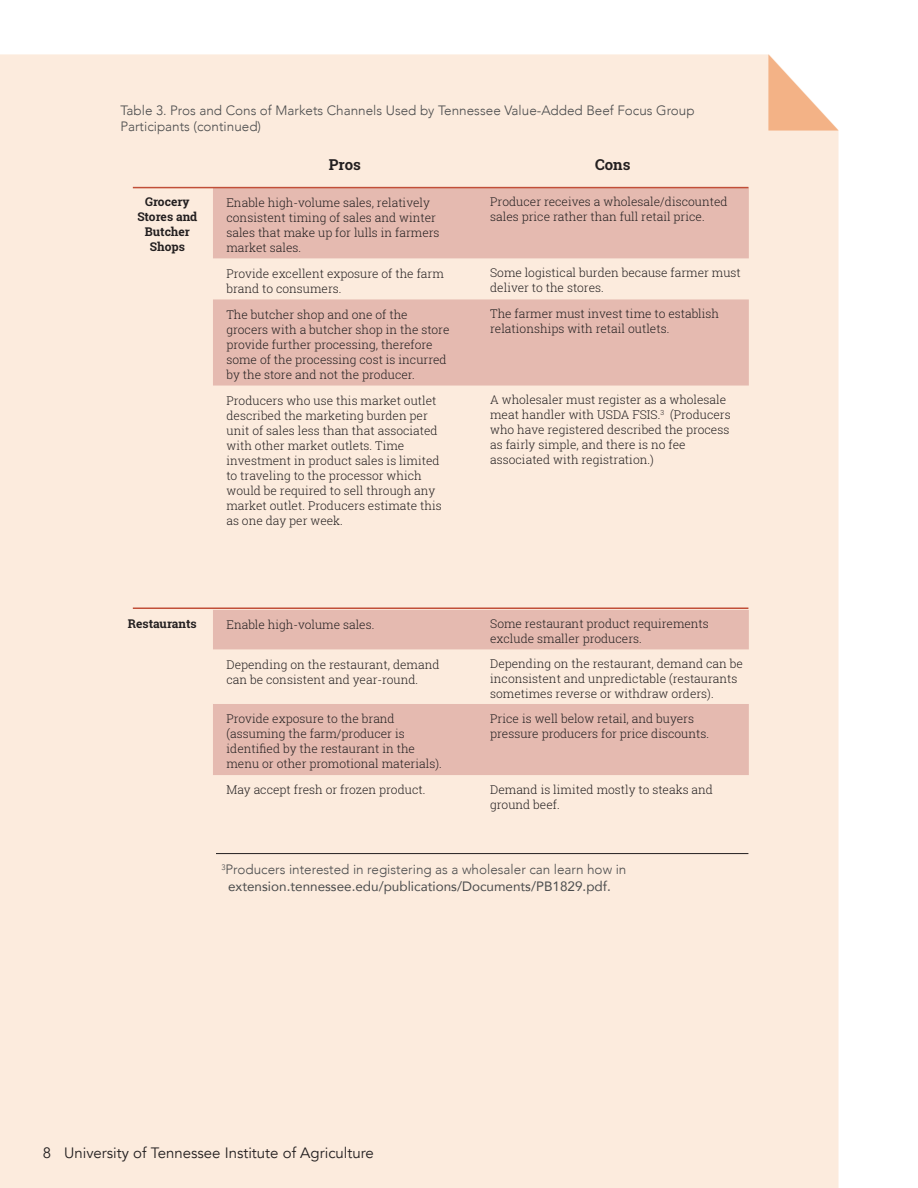
<style>
.page{position:relative;width:918px;height:1188px;background:#fff}
.page>*{position:absolute;margin:0;border:0;box-sizing:border-box;transform-origin:0 0}
.t1{font:15px "Avenir";color:#231f20}
.t2{font:700 15px "Roboto Slab";color:#231f20}
.t3{font:300 13.5px/16.5px "Avenir";color:#4b4c4d}
.t4{font:300 12px/15px "Roboto Slab";color:#231f20}
.t5{font:700 12px/15px "Roboto Slab";color:#231f20;text-align:center}
.s1{font-weight:400}
</style>
<div class="page">
<div style="left:0;top:54px;width:838px;height:1134px;background:#fcebdd"></div>
<svg style="left:768px;top:54px;width:70px;height:77px"></svg>
<svg style="left:213px;top:187px;width:536px;height:588px;background:#f1d4c8"></svg>
<hr style="left:133px;top:187px;width:615px;height:1px;background:#c14f38">
<hr style="left:133px;top:608px;width:615px;height:1px;background:#c14f38">
<hr style="left:216px;top:853px;width:532px;height:1px;background:#231f20">
<p class="t3" style="left:120px;top:102px;width:576px">Table 3. Pros and Cons of Markets Channels Used by Tennessee Value-Added Beef Focus Group<br>Participants (continued)</p>
<p class="t2" style="left:329px;top:154px;width:34px">Pros</p>
<p class="t2" style="left:595px;top:154px;width:37px">Cons</p>
<p class="t5" style="left:137px;top:194px;width:62px">Grocery<br>Stores and<br>Butcher<br>Shops</p>
<p class="t4" style="left:226px;top:194px;width:215px">Enable high-volume sales, relatively consistent timing of sales and winter sales that make up for lulls in farmers market sales.</p>
<p class="t4" style="left:490px;top:194px;width:239px">Producer receives a wholesale/discounted sales price rather than full retail price.</p>
<p class="t4" style="left:226px;top:266px;width:219px">Provide excellent exposure of the farm brand to consumers.</p>
<p class="t4" style="left:490px;top:265px;width:252px">Some logistical burden because farmer must deliver to the stores.</p>
<p class="t4" style="left:226px;top:307px;width:225px">The butcher shop and one of the grocers with a butcher shop in the store provide further processing, therefore some of the processing cost is incurred by the store and not the producer.</p>
<p class="t4" style="left:490px;top:306px;width:231px">The farmer must invest time to establish relationships with retail outlets.</p>
<p class="t4" style="left:226px;top:393px;width:217px">Producers who use this market outlet described the marketing burden per unit of sales less than that associated with other market outlets. Time investment in product sales is limited to traveling to the processor which would be required to sell through any market outlet. Producers estimate this as one day per week.</p>
<p class="t4" style="left:490px;top:392px;width:242px">A wholesaler must register as a wholesale meat handler with USDA FSIS.<sup>3</sup> (Producers who have registered described the process as fairly simple, and there is no fee associated with registration.)</p>
<p class="t5" style="left:128px;top:616px;width:70px">Restaurants</p>
<p class="t4" style="left:226px;top:617px;width:150px">Enable high-volume sales.</p>
<p class="t4" style="left:490px;top:616px;width:220px">Some restaurant product requirements exclude smaller producers.</p>
<p class="t4" style="left:226px;top:657px;width:215px">Depending on the restaurant, demand can be consistent and year-round.</p>
<p class="t4" style="left:490px;top:656px;width:254px">Depending on the restaurant, demand can be inconsistent and unpredictable (restaurants sometimes reverse or withdraw orders).</p>
<p class="t4" style="left:226px;top:711px;width:217px">Provide exposure to the brand (assuming the farm/producer is identified by the restaurant in the menu or other promotional materials).</p>
<p class="t4" style="left:490px;top:710px;width:221px">Price is well below retail, and buyers pressure producers for price discounts.</p>
<p class="t4" style="left:226px;top:782px;width:201px">May accept fresh or frozen product.</p>
<p class="t4" style="left:490px;top:781px;width:224px">Demand is limited mostly to steaks and ground beef.</p>
<p class="t3" style="left:228px;top:862px;width:400px;text-indent:-7px"><sup>3</sup>Producers interested in registering as a wholesaler can learn how in <span class="s1">extension.tennessee.edu/publications/Documents/PB1829.pdf.</span></p>
<p class="t1" style="left:43px;top:1144px;width:332px">8 University of Tennessee Institute of Agriculture</p>
</div>
